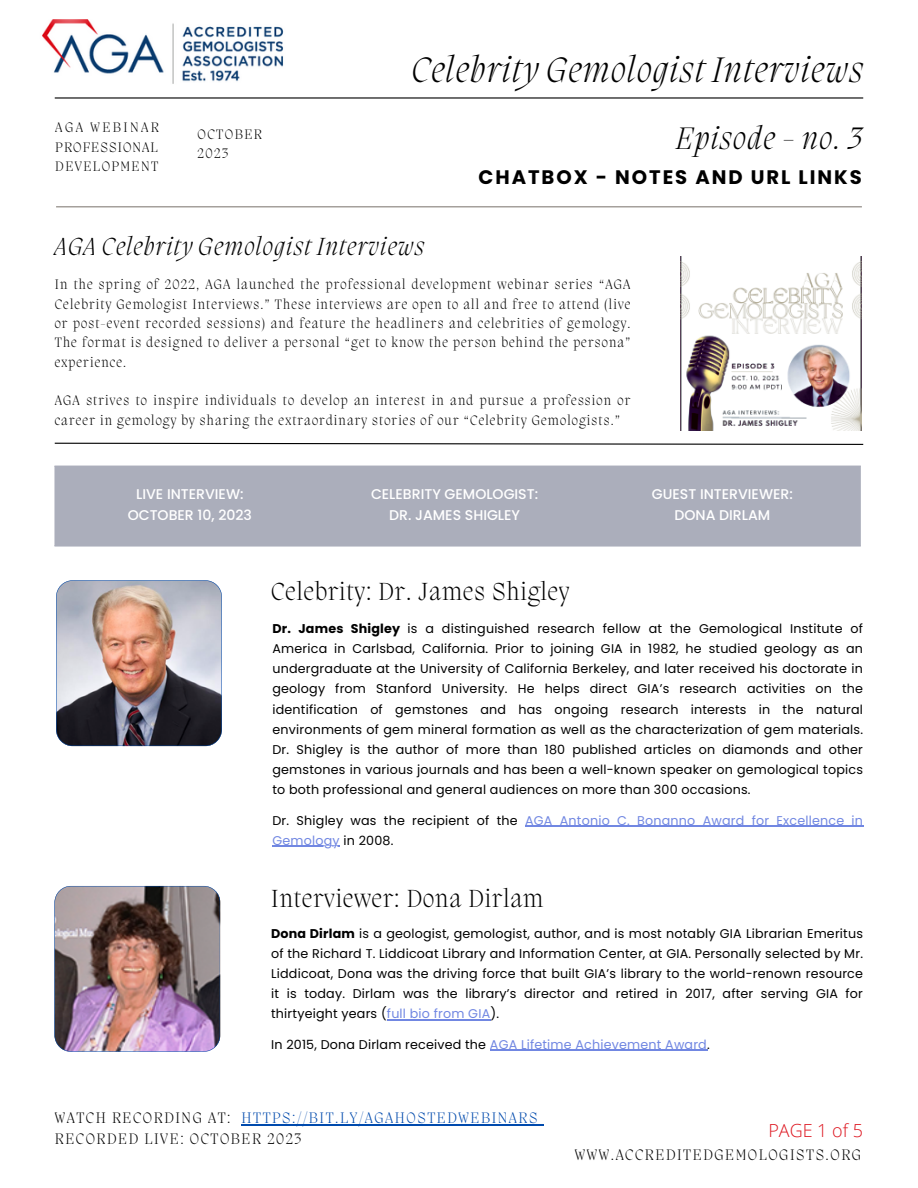
<style>
.page{position:relative;width:918px;height:1188px;background:#fff}
.page>*{position:absolute;margin:0;border:0;box-sizing:border-box;transform-origin:0 0}
.t1{font:italic 200 36.3px "Migra";letter-spacing:.04em;color:#000}
.t2{font:italic 200 31.8px "Migra";letter-spacing:.04em;color:#000}
.t3{font:200 25.35px "Migra";letter-spacing:.04em;color:#000}
.t4{font:italic 200 25.35px "Migra";letter-spacing:.05em;color:#000}
.t5{font:700 19.5px "Poppins";letter-spacing:.1em;color:#000}
.t6{font:300 18px "Open Sans";color:#dd141e}
.t7{font:200 15.6px "Migra";letter-spacing:.1em;color:#000}
.t8{font:200 15.6px "Migra";letter-spacing:.1em;color:#004aad}
.t9{font:500 14.1px "Poppins";color:#fff}
.t10{font:200 14.1px "Migra";letter-spacing:.1em;color:#000}
.t11{font:200 14.1px "Migra";letter-spacing:.075em;color:#000}
.t12{font:200 14.1px "Migra";letter-spacing:.17em;color:#000}
.t13{font:200 13.95px/19.4px "Migra";letter-spacing:.08em;color:#000;text-align:justify}
.t14{font:12.75px/20.1px "Poppins";letter-spacing:.015em;color:#000;text-align:justify}
.t15{font:12.75px/20.1px "Poppins";letter-spacing:.015em;color:#7187e2}
.s1{font-weight:700}
.s2{color:#000}
.s3{color:#7187e2}
</style>
<div class="page">
<img style="left:42px;top:19px;width:242px;height:65px">
<svg style="left:54px;top:442px;width:810px;height:3px"></svg>
<hr style="left:56px;top:206px;width:806px;height:1px;background:#87817b">
<hr style="left:55px;top:97px;width:808px;height:2px;background:#000">
<img style="left:680px;top:256px;width:181px;height:174px">
<img style="left:54px;top:886px;width:166px;height:166px">
<img style="left:56px;top:580px;width:166px;height:166px">
<div style="left:57px;top:468px;width:802px;height:76px;background:#abaebb"></div>
<hr style="left:54px;top:468px;width:3px;height:76px;background:#abaebb">
<hr style="left:323px;top:468px;width:2px;height:76px;background:#abaebb">
<hr style="left:584px;top:468px;width:2px;height:76px;background:#abaebb">
<hr style="left:859px;top:468px;width:2px;height:76px;background:#abaebb">
<hr style="left:54px;top:466px;width:807px;height:2px;background:#abaebb">
<hr style="left:54px;top:544px;width:807px;height:3px;background:#abaebb">
<hr style="left:490px;top:1050px;width:217px;height:1px;background:#7187e2">
<hr style="left:387px;top:1019px;width:103px;height:1px;background:#7187e2">
<hr style="left:525px;top:826px;width:338px;height:1px;background:#7187e2">
<hr style="left:273px;top:846px;width:67px;height:1px;background:#7187e2">
<hr style="left:241px;top:1124px;width:298px;height:1px;background:#004aad">
<p class="t12" style="left:55px;top:121px;width:105px">AGA WEBINAR</p>
<p class="t11" style="left:55px;top:140px;width:104px">PROFESSIONAL</p>
<p class="t10" style="left:55px;top:159px;width:104px">DEVELOPMENT</p>
<p class="t10" style="left:198px;top:127px;width:66px">OCTOBER</p>
<p class="t10" style="left:198px;top:146px;width:32px">2023</p>
<p class="t1" style="left:412px;top:52px;width:453px">Celebrity Gemologist Interviews</p>
<p class="t2" style="left:676px;top:123px;width:187px">Episode - no. 3</p>
<p class="t5" style="left:479px;top:163px;width:385px">CHATBOX - NOTES AND URL LINKS</p>
<p class="t4" style="left:55px;top:235px;width:371px">AGA Celebrity Gemologist Interviews</p>
<p class="t13" style="left:55px;top:276px;width:577px">In the spring of 2022, AGA launched the professional development webinar series “AGA Celebrity Gemologist Interviews.” These interviews are open to all and free to attend (live or post-event recorded sessions) and feature the headliners and celebrities of gemology.<br>The format is designed to deliver a personal “get to know the person behind the persona” experience.</p>
<p class="t13" style="left:55px;top:392px;width:577px">AGA strives to inspire individuals to develop an interest in and pursue a profession or career in gemology by sharing the extraordinary stories of our “Celebrity Gemologists.”</p>
<p class="t9" style="left:136px;top:484px;width:109px">LIVE INTERVIEW:</p>
<p class="t9" style="left:128px;top:505px;width:126px">OCTOBER 10, 2023</p>
<p class="t9" style="left:371px;top:484px;width:169px">CELEBRITY GEMOLOGIST:</p>
<p class="t9" style="left:389px;top:505px;width:133px">DR. JAMES SHIGLEY</p>
<p class="t3" style="left:271px;top:580px;width:300px">Celebrity: Dr. James Shigley</p>
<p class="t9" style="left:652px;top:484px;width:143px">GUEST INTERVIEWER:</p>
<p class="t9" style="left:674px;top:505px;width:97px">DONA DIRLAM</p>
<p class="t14" style="left:273px;top:619px;width:592px"><span class="s1">Dr. James Shigley</span> is a distinguished research fellow at the Gemological Institute of America in Carlsbad, California. Prior to joining GIA in 1982, he studied geology as an undergraduate at the University of California Berkeley, and later received his doctorate in geology from Stanford University. He helps direct GIA’s research activities on the identification of gemstones and has ongoing research interests in the natural environments of gem mineral formation as well as the characterization of gem materials.<br>Dr. Shigley is the author of more than 180 published articles on diamonds and other gemstones in various journals and has been a well-known speaker on gemological topics to both professional and general audiences on more than 300 occasions.</p>
<p class="t15" style="left:273px;top:810px;width:592px"><span class="s2">Dr. Shigley was the recipient of the</span> AGA Antonio C. Bonanno Award for Excellence in<br>Gemology <span class="s2">in 2008.</span></p>
<p class="t3" style="left:271px;top:886px;width:274px">Interviewer: Dona Dirlam</p>
<p class="t14" style="left:271px;top:923px;width:593px"><span class="s1">Dona Dirlam</span> is a geologist, gemologist, author, and is most notably GIA Librarian Emeritus of the Richard T. Liddicoat Library and Information Center, at GIA. Personally selected by Mr.<br>Liddicoat, Dona was the driving force that built GIA’s library to the world-renown resource it is today. Dirlam was the library’s director and retired in 2017, after serving GIA for thirtyeight years (<span class="s3">full bio from GIA</span>).</p>
<p class="t14" style="left:271px;top:1034px;width:440px">In 2015, Dona Dirlam received the <span class="s3">AGA Lifetime Achievement Award</span>.</p>
<p class="t8" style="left:55px;top:1110px;width:484px"><span class="s2">WATCH RECORDING AT:</span> HTTPS://BIT.LY/AGAHOSTEDWEBINARS</p>
<p class="t7" style="left:55px;top:1132px;width:248px">RECORDED LIVE: OCTOBER 2023</p>
<p class="t6" style="left:768px;top:1118px;width:96px">PAGE 1 of 5</p>
<p class="t7" style="left:575px;top:1147px;width:288px">WWW.ACCREDITEDGEMOLOGISTS.ORG</p>
</div>
